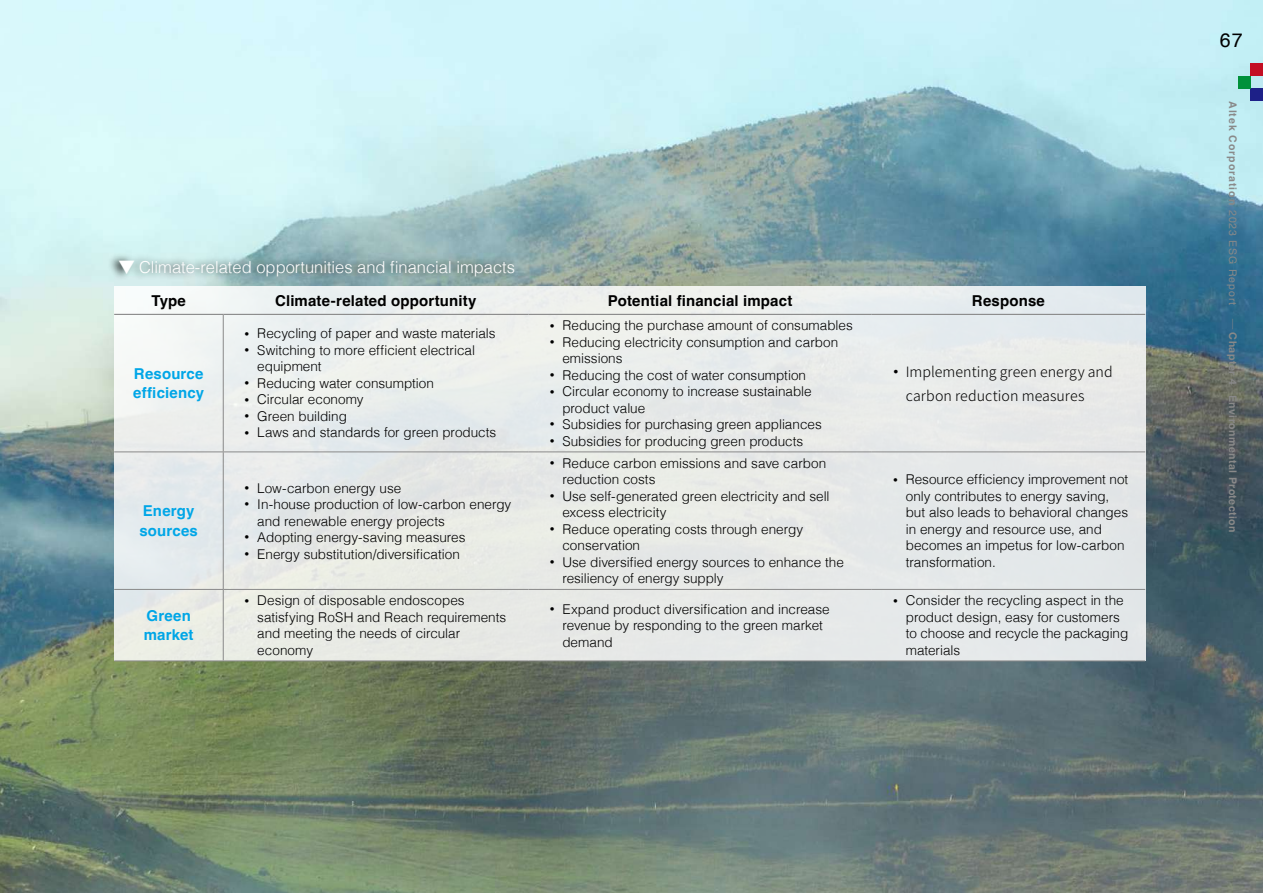
<style>
.page{position:relative;width:1263px;height:893px;background:#fff}
.page>*{position:absolute;margin:0;border:0;box-sizing:border-box;transform-origin:0 0}
.t1{font:19.5px "Helvetica";color:#000}
.t2{font:300 16.5px "Helvetica";color:#fff}
.t3{font:700 15px "Helvetica";letter-spacing:.01em;color:#000}
.t4{font:700 15px/19.5px "Helvetica";letter-spacing:.015em;color:#00a6e7}
.t5{font:300 14.25px/24px "Noto Sans CJ Ktc";letter-spacing:.005em;color:#000}
.t6{font:300 13.5px/16.5px "Helvetica";color:#000}
.t7{font:700 10.5px "Helvetica";letter-spacing:.04em;color:#898989}
.t8{font:700 10.5px "Helvetica";letter-spacing:.095em;color:#898989}
.t9{font:700 10.5px "Source Han Sans TC";color:#898989}
.s1{font-family:"Source Han Sans TC"}
.s2{font-family:"Source Han Sans TC";font-weight:700}
.s3{font-weight:400}
.s4{font-family:"Helvetica Neue"}
</style>
<div class="page">
<img style="left:0;top:0;width:1263px;height:893px">
<div style="left:114px;top:287px;width:1031px;height:374px;background:#e8eae9"></div>
<svg style="left:455px;top:884px;width:808px;height:9px;background:#7a877a"></svg>
<div style="left:1251px;top:88px;width:12px;height:12px;background:#1d2088"></div>
<div style="left:1238px;top:76px;width:13px;height:12px;background:#00913a"></div>
<div style="left:1251px;top:64px;width:12px;height:12px;background:#c30e23"></div>
<div style="left:107px;top:253px;width:410px;height:31px;background:#000;opacity:.75"></div>
<hr style="left:114px;top:451px;width:109px;height:1px;background:#898989">
<hr style="left:223px;top:451px;width:305px;height:1px;background:#898989">
<hr style="left:528px;top:451px;width:344px;height:1px;background:#898989">
<hr style="left:872px;top:451px;width:273px;height:1px;background:#898989">
<hr style="left:114px;top:589px;width:109px;height:1px;background:#898989">
<hr style="left:223px;top:589px;width:305px;height:1px;background:#898989">
<hr style="left:528px;top:589px;width:344px;height:1px;background:#898989">
<hr style="left:872px;top:589px;width:273px;height:1px;background:#898989">
<hr style="left:114px;top:660px;width:109px;height:1px;background:#898989">
<hr style="left:223px;top:660px;width:305px;height:1px;background:#898989">
<hr style="left:528px;top:660px;width:344px;height:1px;background:#898989">
<hr style="left:872px;top:660px;width:273px;height:1px;background:#898989">
<hr style="left:223px;top:315px;width:1px;height:136px;background:#898989">
<hr style="left:223px;top:452px;width:1px;height:137px;background:#898989">
<hr style="left:223px;top:590px;width:1px;height:70px;background:#898989">
<hr style="left:114px;top:314px;width:109px;height:1px;background:#898989">
<hr style="left:223px;top:314px;width:305px;height:1px;background:#898989">
<hr style="left:528px;top:314px;width:344px;height:1px;background:#898989">
<hr style="left:872px;top:314px;width:273px;height:1px;background:#898989">
<p class="t2" style="left:118px;top:253px;width:398px"><span class="s1">▼</span> Climate-related opportunities and financial impacts</p>
<p class="t3" style="left:151px;top:292px;width:36px">Type</p>
<p class="t3" style="left:275px;top:292px;width:203px">Climate-related opportunity</p>
<p class="t3" style="left:608px;top:292px;width:186px">Potential financial impact</p>
<p class="t3" style="left:972px;top:292px;width:75px">Response</p>
<p class="t4" style="left:133px;top:365px;width:72px">Resource efficiency</p>
<p class="t4" style="left:139px;top:503px;width:60px">Energy sources</p>
<p class="t4" style="left:144px;top:607px;width:51px">Green market</p>
<p class="t6" style="left:240px;top:324px;width:257px"><span class="s2">·</span> Recycling of paper and waste materials</p>
<p class="t6" style="left:240px;top:341px;width:236px"><span class="s2">·</span> Switching to more efficient electrical</p>
<p class="t6" style="left:257px;top:357px;width:66px">equipment</p>
<p class="t6" style="left:240px;top:374px;width:195px"><span class="s2">·</span> Reducing water consumption</p>
<p class="t6" style="left:240px;top:390px;width:125px"><span class="s2">·</span> Circular economy</p>
<p class="t6" style="left:240px;top:407px;width:108px"><span class="s2">·</span> Green building</p>
<p class="t6" style="left:240px;top:423px;width:257px"><span class="s2">·</span> Laws and standards for green products</p>
<p class="t6" style="left:240px;top:478px;width:162px"><span class="s2">·</span> Low-carbon energy use</p>
<p class="t6" style="left:240px;top:495px;width:273px"><span class="s2">·</span> In-house production of low-carbon energy</p>
<p class="t6" style="left:257px;top:511px;width:189px">and renewable energy projects</p>
<p class="t6" style="left:240px;top:528px;width:227px"><span class="s2">·</span> Adopting energy-saving measures</p>
<p class="t6" style="left:240px;top:544px;width:221px"><span class="s2">·</span> Energy substitution/diversification</p>
<p class="t6" style="left:545px;top:316px;width:309px"><span class="s2">·</span> Reducing the purchase amount of consumables</p>
<p class="t6" style="left:545px;top:333px;width:294px"><span class="s2">·</span> Reducing electricity consumption and carbon</p>
<p class="t6" style="left:562px;top:349px;width:62px">emissions</p>
<p class="t6" style="left:545px;top:366px;width:262px"><span class="s2">·</span> Reducing the cost of water consumption</p>
<p class="t6" style="left:545px;top:382px;width:268px"><span class="s2">·</span> Circular economy to increase sustainable</p>
<p class="t6" style="left:562px;top:399px;width:84px">product value</p>
<p class="t6" style="left:545px;top:415px;width:278px"><span class="s2">·</span> Subsidies for purchasing green appliances</p>
<p class="t6" style="left:545px;top:432px;width:259px"><span class="s2">·</span> Subsidies for producing green products</p>
<p class="t6" style="left:545px;top:454px;width:282px"><span class="s2">·</span> Reduce carbon emissions and save carbon</p>
<p class="t6" style="left:562px;top:470px;width:95px">reduction costs</p>
<p class="t6" style="left:545px;top:487px;width:286px"><span class="s2">·</span> Use self-generated green electricity and sell</p>
<p class="t6" style="left:562px;top:503px;width:106px">excess electricity</p>
<p class="t6" style="left:545px;top:520px;width:259px"><span class="s2">·</span> Reduce operating costs through energy</p>
<p class="t6" style="left:562px;top:536px;width:79px">conservation</p>
<p class="t6" style="left:545px;top:553px;width:300px"><span class="s2">·</span> Use diversified energy sources to enhance the</p>
<p class="t6" style="left:562px;top:569px;width:163px">resiliency of energy supply</p>
<p class="t5" style="left:906px;top:360px;width:208px;text-indent:-17px"><span class="s2">·</span> Implementing green energy and carbon reduction measures</p>
<p class="t6" style="left:906px;top:470px;width:224px;text-indent:-17px"><span class="s2">·</span> Resource efficiency improvement not only contributes to energy saving, but also leads to behavioral changes in energy and resource use, and becomes an impetus for low-carbon transformation.</p>
<p class="t6" style="left:257px;top:591px;width:250px;text-indent:-17px"><span class="s2">·</span> Design of disposable endoscopes satisfying RoSH and Reach requirements and meeting the needs of circular economy</p>
<p class="t6" style="left:562px;top:599px;width:269px;text-indent:-17px"><span class="s2">·</span> Expand product diversification and increase revenue by responding to the green market demand</p>
<p class="t6" style="left:906px;top:591px;width:224px;text-indent:-17px"><span class="s2">·</span> Consider the recycling aspect in the product design, easy for customers to choose and recycle the packaging materials</p>
<h1 class="t1" style="left:1220px;top:25px;width:24px">67</h1>
<p class="t8" style="left:1239px;top:101px;width:206px;rotate:90deg">Altek Corporation <span class="s3">2023 ESG Report</span></p>
<p class="t9" style="left:1227px;top:318px;width:12px">｜</p>
<p class="t7" style="left:1239px;top:332px;width:201px;rotate:90deg"><span class="s4">Chapter 4</span> Environmental Protection</p>
</div>
